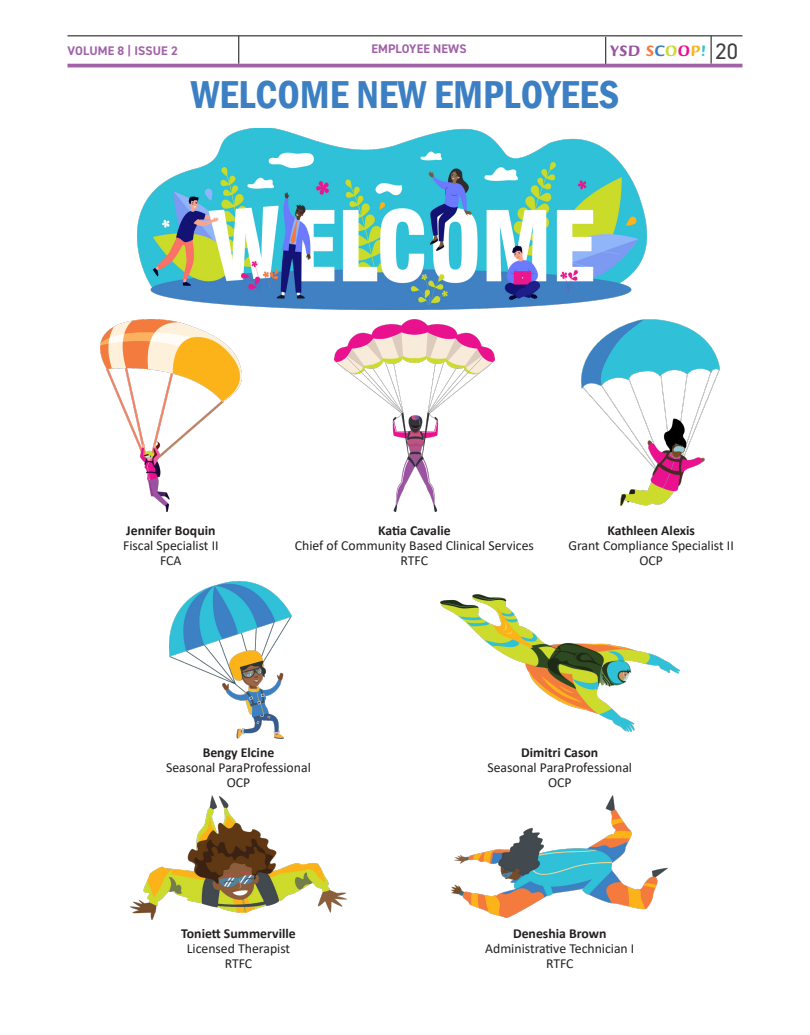
<style>
.page{position:relative;width:810px;height:1035px;background:#fff}
.page>*{position:absolute;margin:0;border:0;box-sizing:border-box;transform-origin:0 0}
.t1{font:600 condensed 40px "Franklin Gothic";color:#3c80c3}
.Page_number{font:22.5px "DIN2014";color:#3e3e3f}
.NEWSLTR{font:700 16.25px "Briem Script Std";letter-spacing:.025em;color:#9953a1}
.t2{font:13.75px/15px "Calibri";color:#231f20;text-align:center}
.t3{font:700 13.75px "Calibri";color:#231f20}
.Right_top_page_title{font:700 12.5px "DIN2014";letter-spacing:.01em;color:#a162a8}
.s1{color:#f47b3e}
.s2{color:#3c80c3}
.s3{color:#cadb2a}
.s4{color:#ea0e8e}
.s5{color:#fbb31b}
.s6{color:#35c1d9}
</style>
<div class="page">
<img style="left:137px;top:129px;width:509px;height:181px">
<img style="left:582px;top:319px;width:138px;height:186px">
<img style="left:170px;top:582px;width:121px;height:156px">
<img style="left:100px;top:319px;width:141px;height:192px">
<svg style="left:238px;top:36px;width:1px;height:28px"></svg>
<svg style="left:605px;top:37px;width:1px;height:27px"></svg>
<svg style="left:711px;top:36px;width:1px;height:28px"></svg>
<hr style="left:68px;top:64px;width:674px;height:3px;background:#a162a8">
<img style="left:440px;top:594px;width:239px;height:138px">
<img style="left:334px;top:319px;width:161px;height:192px">
<img style="left:131px;top:795px;width:216px;height:125px">
<img style="left:452px;top:795px;width:216px;height:122px">
<hr style="left:68px;top:35px;width:674px;height:1px;background:#3e3e3f">
<p class="Right_top_page_title" style="left:68px;top:42px;width:112px">VOLUME 8 | ISSUE 2</p>
<p class="Right_top_page_title" style="left:371px;top:41px;width:97px">EMPLOYEE NEWS</p>
<p class="NEWSLTR" style="left:611px;top:42px;width:97px">YSD <span class="s1">S</span><span class="s2">C</span><span class="s3">O</span><span class="s4">O</span><span class="s5">P</span><span class="s6">!</span></p>
<p class="Page_number" style="left:716px;top:37px;width:24px">20</p>
<p class="t1" style="left:191px;top:68px;width:430px">WELCOME NEW EMPLOYEES</p>
<p class="t3" style="left:126px;top:520px;width:91px">Jennifer Boquin</p>
<p class="t2" style="left:123px;top:537px;width:97px">Fiscal Specialist II</p>
<p class="t2" style="left:160px;top:552px;width:23px">FCA</p>
<p class="t3" style="left:378px;top:520px;width:74px">Katia Cavalie</p>
<p class="t2" style="left:295px;top:537px;width:241px">Chief of Community Based Clinical Services<br>RTFC</p>
<p class="t3" style="left:607px;top:520px;width:89px">Kathleen Alexis</p>
<p class="t2" style="left:568px;top:537px;width:167px">Grant Compliance Specialist II</p>
<p class="t2" style="left:639px;top:552px;width:25px">OCP</p>
<p class="t3" style="left:203px;top:742px;width:73px">Bengy Elcine</p>
<p class="t2" style="left:166px;top:759px;width:146px">Seasonal ParaProfessional</p>
<p class="t2" style="left:227px;top:774px;width:25px">OCP</p>
<p class="t3" style="left:181px;top:923px;width:116px">Toniett Summerville</p>
<p class="t2" style="left:187px;top:940px;width:105px">Licensed Therapist</p>
<p class="t2" style="left:225px;top:955px;width:29px">RTFC</p>
<p class="t3" style="left:521px;top:742px;width:79px">Dimitri Cason</p>
<p class="t2" style="left:487px;top:759px;width:146px">Seasonal ParaProfessional</p>
<p class="t2" style="left:548px;top:774px;width:25px">OCP</p>
<p class="t3" style="left:513px;top:923px;width:95px">Deneshia Brown</p>
<p class="t2" style="left:485px;top:940px;width:151px">Administrative Technician I</p>
<p class="t2" style="left:546px;top:955px;width:29px">RTFC</p>
</div>
